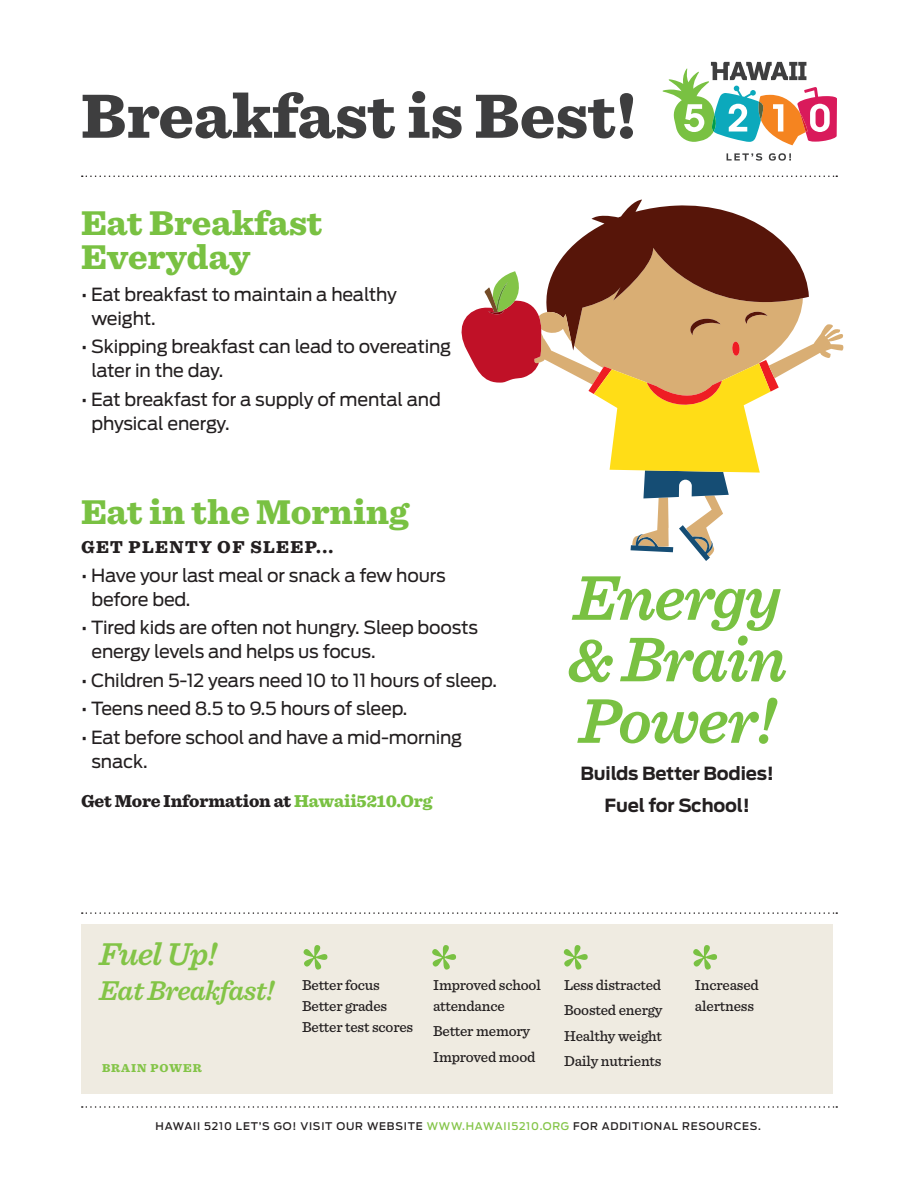
<style>
.page{position:relative;width:918px;height:1188px;background:#fff}
.page>*{position:absolute;margin:0;border:0;box-sizing:border-box;transform-origin:0 0}
.t1{font:italic 600 66px/61.5px "Sentinel";letter-spacing:-.025em;color:#79c142;text-align:justify}
.t2{font:900 65.25px "Sentinel";color:#3e3e3f}
.t3{font:900 36px/34.5px "Sentinel";color:#79c142}
.t4{font:italic 600 33px "Sentinel";letter-spacing:-.03em;color:#83c447}
.t5{font:italic 600 28.5px "Sentinel";letter-spacing:-.025em;color:#83c447}
.t6{font:18px/24px "Antenna";letter-spacing:-.01em;color:#231f20}
.t7{font:900 18px "Sentinel";letter-spacing:-.01em;color:#231f20}
.t8{font:18px "Antenna Boldsaj";letter-spacing:-.01em;color:#231f20}
.t9{font:900 18px "Sentinel";letter-spacing:.075em;color:#231f20}
.t10{font:500 15px/21px "Sentinel";letter-spacing:-.01em;color:#231f20}
.t11{font:900 12px "Sentinel";letter-spacing:.075em;color:#83c447}
.t12{font:500 10.5px "Antenna";letter-spacing:.075em;color:#231f20}
.s1{color:#79c142}
.s2{color:#83c447}
</style>
<div class="page">
<svg style="left:82px;top:176px;width:755px;height:1px"></svg>
<svg style="left:82px;top:912px;width:755px;height:2px"></svg>
<svg style="left:82px;top:1106px;width:755px;height:2px"></svg>
<svg style="left:662px;top:62px;width:175px;height:83px"></svg>
<svg style="left:727px;top:153px;width:35px;height:8px"></svg>
<svg style="left:769px;top:153px;width:22px;height:8px"></svg>
<svg style="left:461px;top:200px;width:383px;height:361px"></svg>
<div style="left:81px;top:925px;width:751px;height:169px;background:#efebe1"></div>
<p class="t2" style="left:81px;top:64px;width:557px">Breakfast is Best!</p>
<p class="t3" style="left:81px;top:204px;width:243px">Eat Breakfast<br>Everyday</p>
<p class="t6" style="left:92px;top:282px;width:307px;text-indent:-10px">• Eat breakfast to maintain a healthy weight.</p>
<p class="t6" style="left:92px;top:335px;width:361px;text-indent:-10px">• Skipping breakfast can lead to overeating later in the day.</p>
<p class="t6" style="left:92px;top:387px;width:351px;text-indent:-10px">• Eat breakfast for a supply of mental and physical energy.</p>
<p class="t3" style="left:81px;top:493px;width:329px">Eat in the Morning</p>
<p class="t9" style="left:81px;top:533px;width:254px">GET PLENTY OF SLEEP...</p>
<p class="t6" style="left:92px;top:563px;width:356px;text-indent:-10px">• Have your last meal or snack a few hours before bed.</p>
<p class="t6" style="left:92px;top:616px;width:388px;text-indent:-10px">• Tired kids are often not hungry. Sleep boosts energy levels and helps us focus.</p>
<p class="t6" style="left:81px;top:668px;width:417px">• Children 5-12 years need 10 to 11 hours of sleep.</p>
<p class="t6" style="left:81px;top:697px;width:328px">• Teens need 8.5 to 9.5 hours of sleep.</p>
<p class="t6" style="left:92px;top:725px;width:372px;text-indent:-10px">• Eat before school and have a mid-morning snack.</p>
<p class="t7" style="left:81px;top:786px;width:353px">Get More Information at <span class="s1">Hawaii5210.Org</span></p>
<p class="t1" style="left:568px;top:564px;width:221px">Energy &amp; Brain Power!</p>
<p class="t8" style="left:581px;top:763px;width:195px">Builds Better Bodies!</p>
<p class="t8" style="left:605px;top:794px;width:147px">Fuel for School!</p>
<p class="t4" style="left:99px;top:929px;width:119px">Fuel Up!</p>
<p class="t5" style="left:99px;top:968px;width:177px">Eat Breakfast!</p>
<p class="t11" style="left:102px;top:1058px;width:101px">BRAIN POWER</p>
<p class="t1" style="left:294px;top:935px;width:30px">*</p>
<p class="t1" style="left:423px;top:935px;width:30px">*</p>
<p class="t1" style="left:555px;top:935px;width:30px">*</p>
<p class="t1" style="left:684px;top:935px;width:30px">*</p>
<p class="t10" style="left:302px;top:973px;width:113px">Better focus<br>Better grades<br>Better test scores</p>
<p class="t10" style="left:433px;top:973px;width:109px">Improved school attendance</p>
<p class="t10" style="left:433px;top:1020px;width:99px">Better memory</p>
<p class="t10" style="left:433px;top:1045px;width:104px">Improved mood</p>
<p class="t10" style="left:564px;top:973px;width:99px">Less distracted</p>
<p class="t10" style="left:564px;top:999px;width:100px">Boosted energy</p>
<p class="t10" style="left:564px;top:1024px;width:99px">Healthy weight</p>
<p class="t10" style="left:564px;top:1050px;width:99px">Daily nutrients</p>
<p class="t10" style="left:695px;top:973px;width:65px">Increased alertness</p>
<p class="t12" style="left:156px;top:1120px;width:607px">HAWAII 5210 LET’S GO! VISIT OUR WEBSITE <span class="s2">WWW.HAWAII5210.ORG</span> FOR ADDITIONAL RESOURCES.</p>
</div>
